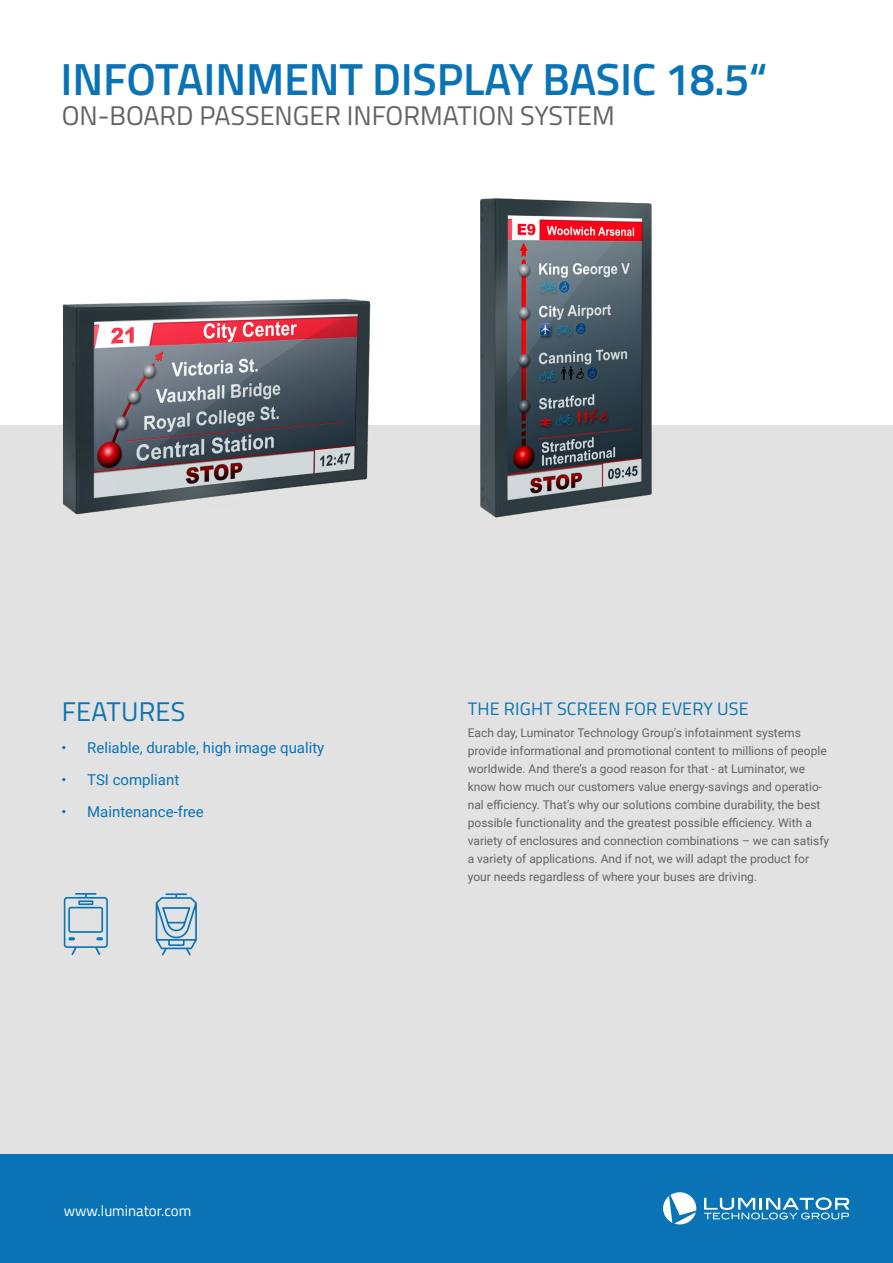
<style>
.page{position:relative;width:893px;height:1263px;background:#fff}
.page>*{position:absolute;margin:0;border:0;box-sizing:border-box;transform-origin:0 0}
.t1{font:600 45px "Titillium Web";letter-spacing:-.005em;color:#0973b5}
.t2{font:27px "Titillium Web";color:#646363}
.t3{font:27px "Titillium Web";letter-spacing:.01em;color:#0973b5}
.t4{font:18px "Titillium Web";letter-spacing:.01em;color:#0973b5}
.t5{font:15px "Roboto";color:#0973b5}
.t6{font:15px "Titillium Web";color:#fff}
.t7{font:12px/18px "Roboto";color:#646363}
</style>
<div class="page">
<div style="left:0;top:425px;width:893px;height:729px;background:#e2e2e2"></div>
<div style="left:0;top:1154px;width:893px;height:109px;background:#0973b5"></div>
<svg style="left:704px;top:1197px;width:145px;height:22px"></svg>
<svg style="left:663px;top:1192px;width:33px;height:32px"></svg>
<svg style="left:64px;top:893px;width:44px;height:62px"></svg>
<svg style="left:156px;top:893px;width:41px;height:62px"></svg>
<img style="left:64px;top:298px;width:307px;height:217px">
<img style="left:480px;top:198px;width:172px;height:320px">
<h1 class="t1" style="left:61px;top:45px;width:708px">INFOTAINMENT DISPLAY BASIC 18.5“</h1>
<h2 class="t2" style="left:62px;top:96px;width:555px">ON-BOARD PASSENGER INFORMATION SYSTEM</h2>
<h2 class="t3" style="left:62px;top:691px;width:125px">FEATURES</h2>
<p class="t5" style="left:62px;top:737px;width:264px">• Reliable, durable, high image quality</p>
<p class="t5" style="left:62px;top:769px;width:119px">• TSI compliant</p>
<p class="t5" style="left:62px;top:801px;width:144px">• Maintenance-free</p>
<p class="t6" style="left:64px;top:1200px;width:129px">www.luminator.com</p>
<h3 class="t4" style="left:468px;top:695px;width:282px">THE RIGHT SCREEN FOR EVERY USE</h3>
<p class="t7" style="left:468px;top:723px;width:363px">Each day, Luminator Technology Group’s infotainment systems provide informational and promotional content to millions of people worldwide. And there’s a good reason for that - at Luminator, we know how much our customers value energy-savings and operatio&shy;nal efficiency. That’s why our solutions combine durability, the best possible functionality and the greatest possible efficiency. With a variety of enclosures and connection combinations – we can satisfy a variety of applications. And if not, we will adapt the product for your needs regardless of where your buses are driving.</p>
</div>
